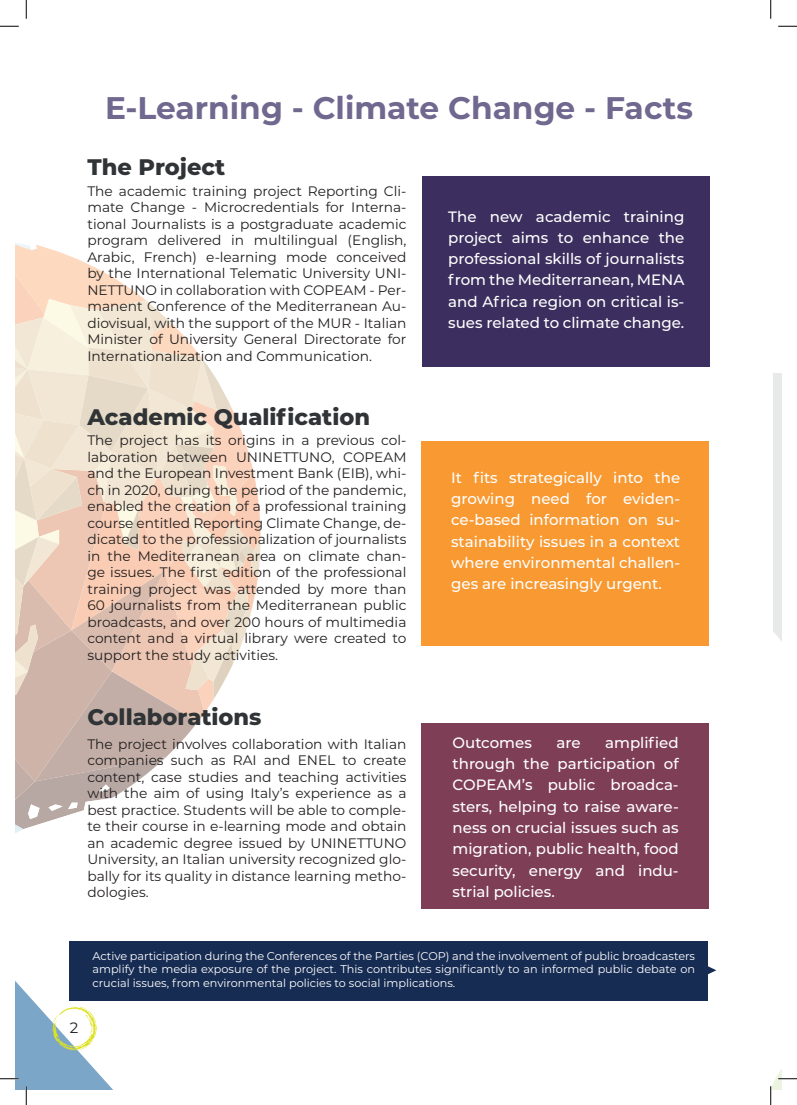
<style>
.page{position:relative;width:797px;height:1105px;background:#fff}
.page>*{position:absolute;margin:0;border:0;box-sizing:border-box;transform-origin:0 0}
.t1{font:700 31.25px "Montserrat";color:#70688f}
.t2{font:800 22.5px "Montserrat";color:#303436}
.t3{font:500 15px/21.2px "Montserrat";color:#fff;text-align:justify}
.t4{font:15px "Montserrat";color:#231f20}
.t5{font:13.75px/16.5px "Montserrat";color:#231f20;text-align:justify}
.t6{font:11.25px/13.5px "Montserrat";color:#fff;text-align:justify}
</style>
<div class="page">
<svg style="left:16px;top:941px;width:96px;height:148px"></svg>
<svg style="left:16px;top:243px;width:244px;height:590px"></svg>
<div style="left:422px;top:176px;width:288px;height:190px;background:#3c2f5f"></div>
<div style="left:421px;top:441px;width:287px;height:204px;background:#f89931"></div>
<div style="left:421px;top:723px;width:287px;height:186px;background:#7e3e55"></div>
<div style="left:70px;top:941px;width:638px;height:60px;background:#172c53"></div>
<svg style="left:708px;top:966px;width:8px;height:8px"></svg>
<svg style="left:52px;top:1006px;width:45px;height:45px"></svg>
<svg style="left:0;top:25px;width:19px;height:2px"></svg>
<svg style="left:778px;top:25px;width:19px;height:2px"></svg>
<svg style="left:0;top:1078px;width:19px;height:1px"></svg>
<svg style="left:25px;top:0;width:2px;height:19px"></svg>
<svg style="left:25px;top:1086px;width:2px;height:19px"></svg>
<svg style="left:770px;top:0;width:1px;height:19px"></svg>
<svg style="left:769px;top:373px;width:28px;height:732px"></svg>
<h1 class="t1" style="left:105px;top:85px;width:589px">E-Learning - Climate Change - Facts</h1>
<h2 class="t2" style="left:87px;top:151px;width:139px">The Project</h2>
<p class="t5" style="left:87px;top:182px;width:320px">The academic training project Reporting Cli&shy;mate Change - Microcredentials for Interna&shy;tional Journalists is a postgraduate academic program delivered in multilingual (English, Arabic, French) e-learning mode conceived by the International Telematic University UNI-NETTUNO in collaboration with COPEAM - Per&shy;manent Conference of the Mediterranean Au&shy;diovisual, with the support of the MUR - Italian Minister of University General Directorate for Internationalization and Communication.</p>
<h2 class="t2" style="left:87px;top:401px;width:284px">Academic Qualification</h2>
<p class="t5" style="left:87px;top:432px;width:320px">The project has its origins in a previous col&shy;laboration between UNINETTUNO, COPEAM and the European Investment Bank (EIB), whi&shy;ch in 2020, during the period of the pandemic, enabled the creation of a professional training course entitled Reporting Climate Change, de&shy;dicated to the professionalization of journalists in the Mediterranean area on climate chan&shy;ge issues. The first edition of the professional training project was attended by more than 60 journalists from the Mediterranean public broadcasts, and over 200 hours of multimedia content and a virtual library were created to support the study activities.</p>
<h2 class="t2" style="left:87px;top:701px;width:176px">Collaborations</h2>
<p class="t5" style="left:87px;top:735px;width:320px">The project involves collaboration with Italian companies such as RAI and ENEL to create content, case studies and teaching activities with the aim of using Italy’s experience as a best practice. Students will be able to comple&shy;te their course in e-learning mode and obtain an academic degree issued by UNINETTUNO University, an Italian university recognized glo&shy;bally for its quality in distance learning metho&shy;dologies.</p>
<p class="t3" style="left:448px;top:205px;width:237px">The new academic training project aims to enhance the professional skills of journalists from the Mediterranean, MENA and Africa region on critical is&shy;sues related to climate change.</p>
<p class="t3" style="left:451px;top:466px;width:230px">It fits strategically into the growing need for eviden&shy;ce-based information on su&shy;stainability issues in a context where environmental challen&shy;ges are increasingly urgent.</p>
<p class="t3" style="left:452px;top:731px;width:228px;text-indent:153px">amplified through the participation of COPEAM’s public broadca&shy;sters, helping to raise aware&shy;ness on crucial issues such as migration, public health, food security, energy and indu&shy;strial policies.</p>
<p class="t3" style="left:452px;top:731px;width:81px">Outcomes</p>
<p class="t3" style="left:556px;top:731px;width:26px">are</p>
<p class="t4" style="left:70px;top:1018px;width:10px">2</p>
<p class="t6" style="left:92px;top:949px;width:604px">Active participation during the Conferences of the Parties (COP) and the involvement of public broadcasters amplify the media exposure of the project. This contributes significantly to an informed public debate on crucial issues, from environmental policies to social implications.</p>
</div>
